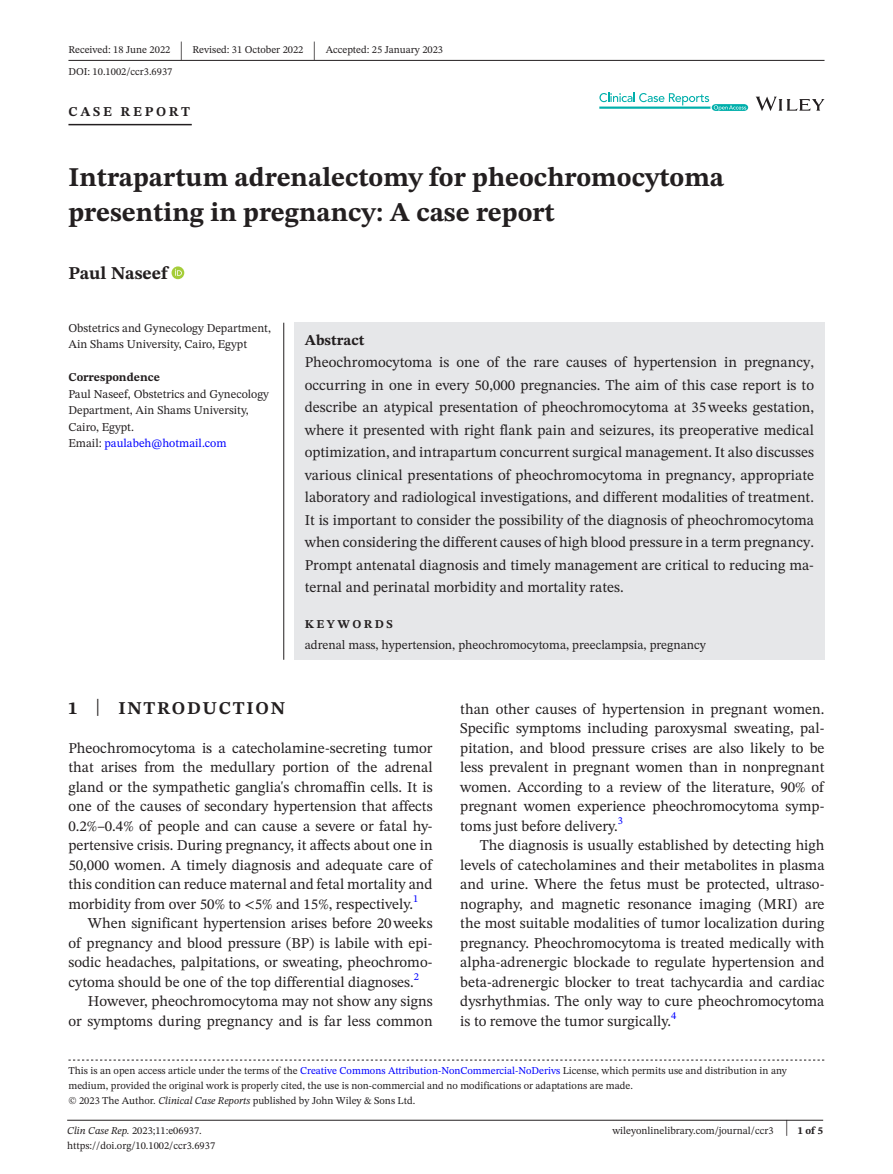
<style>
.page{position:relative;width:893px;height:1174px;background:#fff}
.page>*{position:absolute;margin:0;border:0;box-sizing:border-box;transform-origin:0 0}
.t1{font:700 27px/34.5px "STIX Two Text";color:#231f20}
.t2{font:25.65px "STIX Two Text";color:#231f20;scale:.49 1}
.t3{font:700 18px "STIX Two Text";letter-spacing:.095em;color:#231f20}
.t4{font:700 18px "STIX Two Text";color:#231f20}
.t5{font:15px/19.5px "STIX Two Text";color:#231f20;text-align:justify}
.t6{font:700 15px "STIX Two Text";color:#231f20}
.t7{font:700 13.5px "STIX Two Text";letter-spacing:.2em;color:#231f20}
.t8{font:12.75px "STIX Two Text";color:#231f20}
.t9{font:12px/16.5px "STIX Two Text";color:#231f20}
.t10{font:700 12px "STIX Two Text";color:#231f20}
.t11{font:700 12px "STIX Two Text";letter-spacing:.2em;color:#231f20}
.t12{font:10.5px/15px "STIX Two Text";color:#231f20}
.t13{font:700 10.5px "STIX Two Text";color:#231f20}
.t14{font:10.5px "STIX Two Text";color:#00f}
.s1{color:#00f}
.s2{font-weight:400;font-size:23.7px}
.s3{font-family:"STIX"}
.s4{font-style:italic}
.s5{font-weight:400;font-size:22.2px}
</style>
<div class="page">
<hr style="left:67px;top:1119px;width:756px;height:1px;background:#231f20">
<svg style="left:756px;top:97px;width:68px;height:14px"></svg>
<svg style="left:599px;top:93px;width:149px;height:18px"></svg>
<hr style="left:68px;top:60px;width:756px;height:1px;background:#231f20">
<hr style="left:68px;top:124px;width:124px;height:1px;background:#231f20">
<div style="left:172px;top:266px;width:12px;height:13px;background:#a5cd39;border-radius:50%"></div>
<svg style="left:175px;top:269px;width:7px;height:7px"></svg>
<svg style="left:68px;top:1059px;width:756px;height:1px"></svg>
<div style="left:294px;top:323px;width:530px;height:337px;background:#e6e7e9"></div>
<hr style="left:283px;top:323px;width:1px;height:337px;background:#231f20">
<p class="t12" style="left:68px;top:42px;width:103px">Received: 18 June 2022</p>
<h2 class="t2" style="left:180px;top:32px;width:8px">|</h2>
<p class="t12" style="left:193px;top:42px;width:112px">Revised: 31 October 2022</p>
<h2 class="t2" style="left:313px;top:32px;width:8px">|</h2>
<p class="t12" style="left:326px;top:42px;width:119px">Accepted: 25 January 2023</p>
<p class="t12" style="left:68px;top:64px;width:105px">DOI: 10.1002/ccr3.6937</p>
<p class="t7" style="left:68px;top:101px;width:123px">CASE REPORT</p>
<h1 class="t1" style="left:68px;top:161px;width:657px">Intrapartum adrenalectomy for pheochromocytoma presenting in pregnancy: A case report</h1>
<p class="t4" style="left:68px;top:260px;width:101px">Paul Naseef</p>
<p class="t9" style="left:68px;top:319px;width:204px">Obstetrics and Gynecology Department,<br>Ain Shams University, Cairo, Egypt</p>
<p class="t10" style="left:68px;top:369px;width:93px">Correspondence</p>
<p class="t9" style="left:68px;top:385px;width:202px">Paul Naseef, Obstetrics and Gynecology<br>Department, Ain Shams University,<br>Cairo, Egypt.<br>Email: <span class="s1">paulabeh@hotmail.com</span></p>
<p class="t6" style="left:305px;top:329px;width:61px">Abstract</p>
<p class="t5" style="left:305px;top:351px;width:511px;line-height:22.5px">Pheochromocytoma is one of the rare causes of hypertension in pregnancy, occurring in one in every 50,000 pregnancies. The aim of this case report is to describe an atypical presentation of pheochromocytoma at 35weeks gestation, where it presented with right flank pain and seizures, its preoperative medical optimization, and intrapartum concurrent surgical management. It also discusses various clinical presentations of pheochromocytoma in pregnancy, appropriate laboratory and radiological investigations, and different modalities of treatment.<br>It is important to consider the possibility of the diagnosis of pheochromocytoma when considering the different causes of high blood pressure in a term pregnancy.<br>Prompt antenatal diagnosis and timely management are critical to reducing ma&shy;ternal and perinatal morbidity and mortality rates.</p>
<p class="t11" style="left:305px;top:615px;width:90px">KEYWORDS</p>
<p class="t8" style="left:305px;top:636px;width:403px">adrenal mass, hypertension, pheochromocytoma, preeclampsia, pregnancy</p>
<p class="t3" style="left:68px;top:695px;width:218px">1 <span class="s2">|</span> INTRODUCTION</p>
<p class="t5" style="left:68px;top:738px;width:366px">Pheochromocytoma is a catecholamine-secreting tumor that arises from the medullary portion of the adrenal gland or the sympathetic ganglia's chromaffin cells. It is one of the causes of secondary hypertension that affects 0.2%–0.4% of people and can cause a severe or fatal hy&shy;pertensive crisis. During pregnancy, it affects about one in 50,000 women. A timely diagnosis and adequate care of this condition can reduce maternal and fetal mortality and morbidity from over 50% to <span class="s3">&lt;</span>5% and 15%, respectively.</p>
<p class="t14" style="left:413px;top:891px;width:7px">1</p>
<p class="t5" style="left:68px;top:913px;width:366px;text-indent:19px">When significant hypertension arises before 20weeks of pregnancy and blood pressure (BP) is labile with epi&shy;sodic headaches, palpitations, or sweating, pheochromo&shy;cytoma should be one of the top differential diagnoses.</p>
<p class="t14" style="left:414px;top:969px;width:7px">2</p>
<p class="t5" style="left:68px;top:991px;width:366px;text-align:right">However, pheochromocytoma may not show any signs<br>or symptoms during pregnancy and is far less common</p>
<p class="t5" style="left:460px;top:699px;width:366px">than other causes of hypertension in pregnant women.<br>Specific symptoms including paroxysmal sweating, pal&shy;pitation, and blood pressure crises are also likely to be less prevalent in pregnant women than in nonpregnant women. According to a review of the literature, 90% of pregnant women experience pheochromocytoma symp&shy;toms just before delivery.</p>
<p class="t14" style="left:618px;top:813px;width:7px">3</p>
<p class="t5" style="left:460px;top:835px;width:366px;text-indent:20px">The diagnosis is usually established by detecting high levels of catecholamines and their metabolites in plasma and urine. Where the fetus must be protected, ultraso&shy;nography, and magnetic resonance imaging (MRI) are the most suitable modalities of tumor localization during pregnancy. Pheochromocytoma is treated medically with alpha-adrenergic blockade to regulate hypertension and beta-adrenergic blocker to treat tachycardia and cardiac dysrhythmias. The only way to cure pheochromocytoma is to remove the tumor surgically.</p>
<p class="t14" style="left:671px;top:1008px;width:7px">4</p>
<p class="t12" style="left:68px;top:1063px;width:720px">This is an open access article under the terms of the <span class="s1">Creative Commons Attribution-NonCommercial-NoDerivs</span> License, which permits use and distribution in any medium, provided the original work is properly cited, the use is non-commercial and no modifications or adaptations are made.<br>© 2023 The Author. <span class="s4">Clinical Case Reports</span> published by John Wiley &amp; Sons Ltd.</p>
<p class="t12" style="left:67px;top:1123px;width:136px"><span class="s4">Clin Case Rep.</span> 2023;11:e06937.</p>
<p class="t13" style="left:785px;top:1123px;width:39px"><span class="s5">|</span> 1 of 5</p>
<p class="t12" style="left:67px;top:1138px;width:150px">https://doi.org/10.1002/ccr3.6937</p>
<p class="t12" style="left:612px;top:1123px;width:163px">wileyonlinelibrary.com/journal/ccr3</p>
</div>
